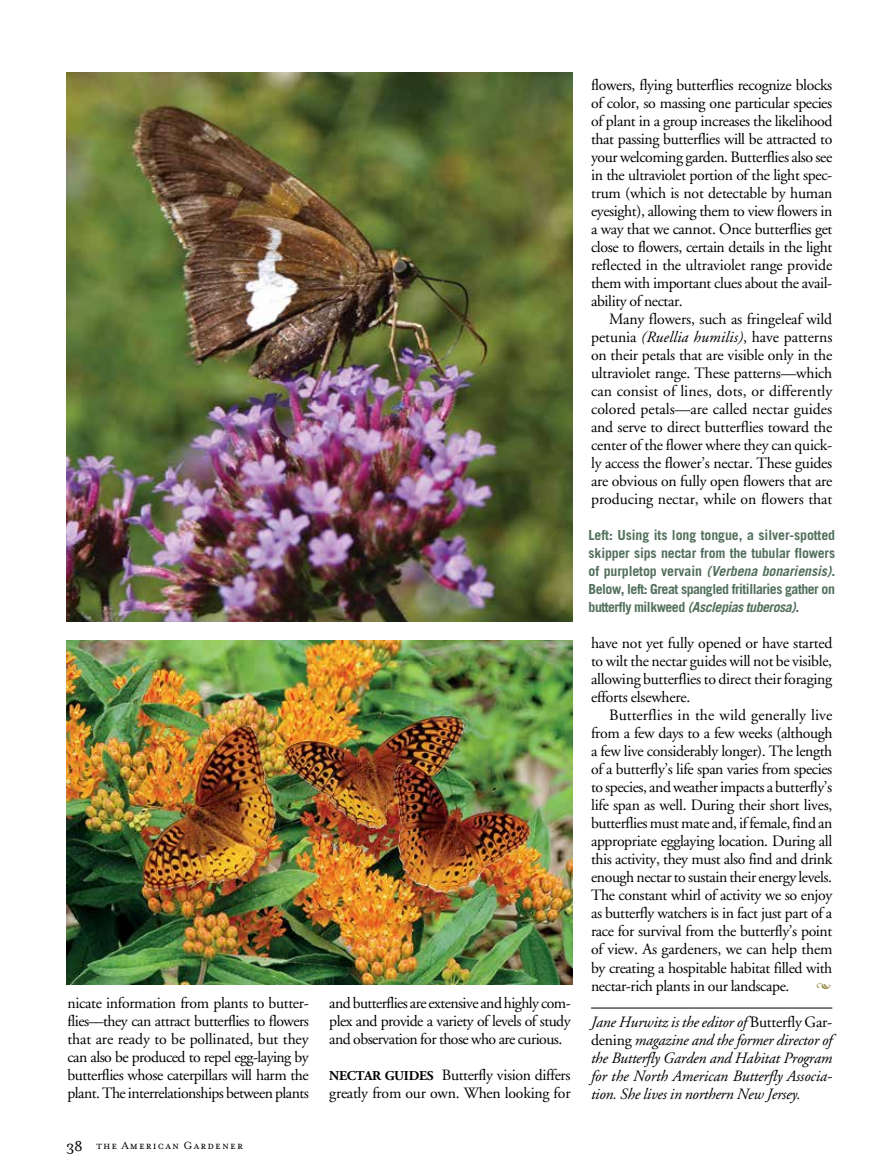
<style>
.page{position:relative;width:891px;height:1175px;background:#fff}
.page>*{position:absolute;margin:0;border:0;box-sizing:border-box;transform-origin:0 0}
.t1{font:15.75px/18px "Adobe Garamond Regular Os F";letter-spacing:-.025em;color:#000;text-align:justify}
.t2{font:15.75px/18px "Adobe Garamond Italic Os F";letter-spacing:-.015em;color:#000;text-align:justify}
.t3{font:700 13.8px/18px "Trade Gothic";letter-spacing:-.035em;color:#516f5b;text-align:justify}
.t4{font:12px "Mrs Eaves Small Caps";letter-spacing:.09em;color:#000}
.s1{font-family:"Adobe Garamond";font-weight:700;font-size:13.5px}
.s2{font-family:"Mrs Eaves Roman";font-size:16.5px}
.s3{font-family:"Adobe Garamond Italic Os F"}
.s4{font-style:italic}
.s5{font-family:"Adobe Garamond Regular Os F"}
</style>
<div class="page">
<hr style="left:591px;top:1007px;width:241px;height:1px;background:#000">
<img style="left:67px;top:72px;width:505px;height:549px">
<img style="left:66px;top:640px;width:506px;height:344px">
<p class="t1" style="left:68px;top:994px;width:243px">nicate information from plants to butter&shy;flies––they can attract butterflies to flowers that are ready to be pollinated, but they can also be produced to repel egg-laying by butterflies whose caterpillars will harm the plant. The interrelationships between plants</p>
<p class="t1" style="left:329px;top:994px;width:243px">and butterflies are extensive and highly com&shy;plex and provide a variety of levels of study and observation for those who are curious.</p>
<p class="t1" style="left:329px;top:1066px;width:243px"><span class="s1">NECTAR GUIDES</span> Butterfly vision differs greatly from our own. When looking for</p>
<p class="t4" style="left:66px;top:1139px;width:178px"><span class="s2">38</span> the American Gardener</p>
<p class="t1" style="left:591px;top:76px;width:243px">flowers, flying butterflies recognize blocks of color, so massing one particular species of plant in a group increases the likelihood that passing butterflies will be attracted to your welcoming garden. Butterflies also see in the ultraviolet portion of the light spec&shy;trum (which is not detectable by human eyesight), allowing them to view flowers in a way that we cannot. Once butterflies get close to flowers, certain details in the light reflected in the ultraviolet range provide them with important clues about the avail&shy;ability of nectar.</p>
<p class="t1" style="left:591px;top:310px;width:243px;text-indent:18px">Many flowers, such as fringeleaf wild petunia <span class="s3">(Ruellia humilis)</span>, have patterns on their petals that are visible only in the ultraviolet range. These patterns—which can consist of lines, dots, or differently colored petals—are called nectar guides and serve to direct butterflies toward the center of the flower where they can quick&shy;ly access the flower’s nectar. These guides are obvious on fully open flowers that are producing nectar, while on flowers that</p>
<p class="t3" style="left:589px;top:526px;width:248px">Left: Using its long tongue, a silver-spotted skipper sips nectar from the tubular flowers of purpletop vervain <span class="s4">(Verbena bonariensis)</span>.<br>Below, left: Great spangled fritillaries gather on butterfly milkweed <span class="s4">(Asclepias tuberosa)</span>.</p>
<p class="t1" style="left:591px;top:634px;width:243px">have not yet fully opened or have started to wilt the nectar guides will not be visible, allowing butterflies to direct their foraging efforts elsewhere.</p>
<p class="t1" style="left:591px;top:706px;width:243px;text-indent:18px">Butterflies in the wild generally live from a few days to a few weeks (although a few live considerably longer). The length of a butterfly’s life span varies from species to species, and weather impacts a butterfly’s life span as well. During their short lives, butterflies must mate and, if female, find an appropriate egglaying location. During all this activity, they must also find and drink enough nectar to sustain their energy levels.<br>The constant whirl of activity we so enjoy as butterfly watchers is in fact just part of a race for survival from the butterfly’s point of view. As gardeners, we can help them by creating a hospitable habitat filled with nectar-rich plants in our landscape.</p>
<p class="t2" style="left:591px;top:1013px;width:243px">Jane Hurwitz is the editor of <span class="s5">Butterfly Gar&shy;dening</span> magazine and the former director of the Butterfly Garden and Habitat Program for the North American Butterfly Associa&shy;tion. She lives in northern New Jersey.</p>
</div>
